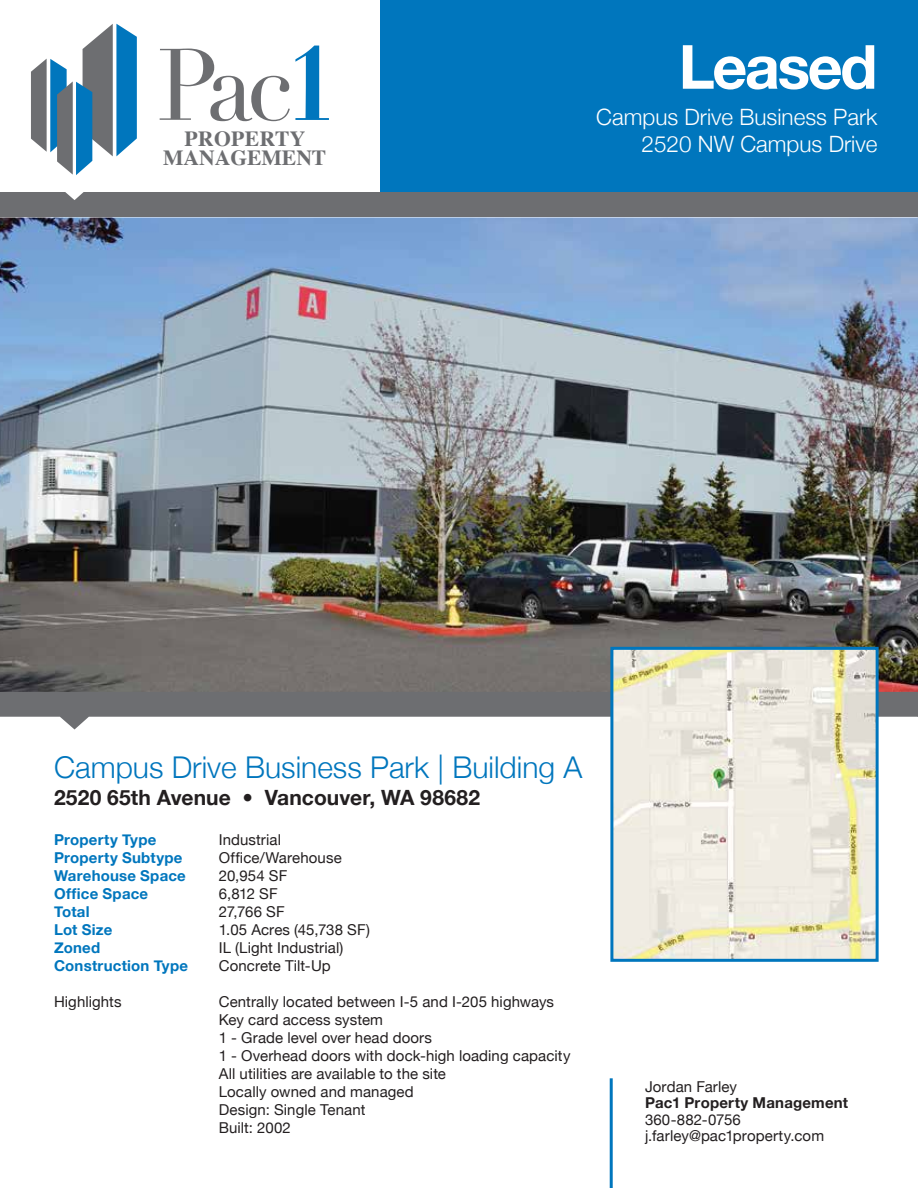
<style>
.page{position:relative;width:918px;height:1188px;background:#fff}
.page>*{position:absolute;margin:0;border:0;box-sizing:border-box;transform-origin:0 0}
.t1{font:700 60.9px "Helvetica Neue";letter-spacing:-.04em;color:#fff}
.t2{font:300 30px "Helvetica Neue";color:#0076bd}
.t3{font:300 22.5px "Helvetica Neue";color:#fff}
.t4{font:700 21.6px "Times";color:#6d6e71}
.t5{font:700 21.6px "Times";letter-spacing:.02em;color:#6d6e71}
.t6{font:700 21px "Helvetica Neue";letter-spacing:.005em;color:#231f20}
.t7{font:15px/18px "Helvetica Neue";letter-spacing:.005em;color:#231f20}
.t8{font:700 15px "Helvetica Neue";letter-spacing:.015em;color:#0076bd}
.t9{font:700 15px "Helvetica Neue";letter-spacing:.015em;color:#231f20}
</style>
<div class="page">
<hr style="left:610px;top:1078px;width:3px;height:110px;background:#0076bd">
<div style="left:380px;top:0;width:538px;height:198px;background:#0076bd"></div>
<img style="left:0;top:217px;width:918px;height:475px">
<div style="left:0;top:192px;width:918px;height:25px;background:#6d6e71"></div>
<svg style="left:65px;top:192px;width:19px;height:8px"></svg>
<svg style="left:0;top:692px;width:918px;height:38px"></svg>
<img style="left:614px;top:651px;width:261px;height:307px">
<div style="left:610px;top:647px;width:269px;height:315px;border:3px solid #0076bd"></div>
<svg style="left:31px;top:24px;width:106px;height:151px"></svg>
<svg style="left:160px;top:46px;width:169px;height:75px"></svg>
<h1 class="t1" style="left:679px;top:12px;width:200px">Leased</h1>
<h3 class="t3" style="left:596px;top:99px;width:283px">Campus Drive Business Park</h3>
<h3 class="t5" style="left:184px;top:118px;width:123px">PROPERTY</h3>
<h3 class="t3" style="left:642px;top:126px;width:237px">2520 NW Campus Drive</h3>
<h3 class="t4" style="left:163px;top:137px;width:165px">MANAGEMENT</h3>
<h2 class="t2" style="left:54px;top:743px;width:530px">Campus Drive Business Park | Building A</h2>
<h3 class="t6" style="left:54px;top:778px;width:428px">2520 65th Avenue • Vancouver, WA 98682</h3>
<p class="t8" style="left:54px;top:826px;width:104px">Property Type</p>
<p class="t7" style="left:219px;top:830px;width:64px">Industrial</p>
<p class="t8" style="left:54px;top:844px;width:130px">Property Subtype</p>
<p class="t7" style="left:219px;top:848px;width:124px">Office/Warehouse</p>
<p class="t8" style="left:54px;top:862px;width:133px">Warehouse Space</p>
<p class="t7" style="left:219px;top:866px;width:70px">20,954 SF</p>
<p class="t8" style="left:54px;top:880px;width:96px">Office Space</p>
<p class="t7" style="left:219px;top:884px;width:60px">6,812 SF</p>
<p class="t8" style="left:54px;top:898px;width:37px">Total</p>
<p class="t7" style="left:219px;top:902px;width:67px">27,766 SF</p>
<p class="t8" style="left:54px;top:916px;width:60px">Lot Size</p>
<p class="t7" style="left:219px;top:920px;width:153px">1.05 Acres (45,738 SF)</p>
<p class="t8" style="left:54px;top:934px;width:48px">Zoned</p>
<p class="t7" style="left:219px;top:938px;width:126px">IL (Light Industrial)</p>
<p class="t8" style="left:54px;top:952px;width:136px">Construction Type</p>
<p class="t7" style="left:219px;top:956px;width:114px">Concrete Tilt-Up</p>
<p class="t7" style="left:54px;top:992px;width:69px">Highlights</p>
<p class="t7" style="left:219px;top:992px;width:353px">Centrally located between I-5 and I-205 highways<br>Key card access system<br>1 - Grade level over head doors<br>1 - Overhead doors with dock-high loading capacity<br>All utilities are available to the site<br>Locally owned and managed<br>Design: Single Tenant<br>Built: 2002</p>
<p class="t7" style="left:645px;top:1076px;width:94px">Jordan Farley</p>
<p class="t9" style="left:645px;top:1089px;width:205px">Pac1 Property Management</p>
<p class="t7" style="left:645px;top:1110px;width:181px;line-height:16.5px">360-882-0756 j.farley@pac1property.com</p>
</div>
